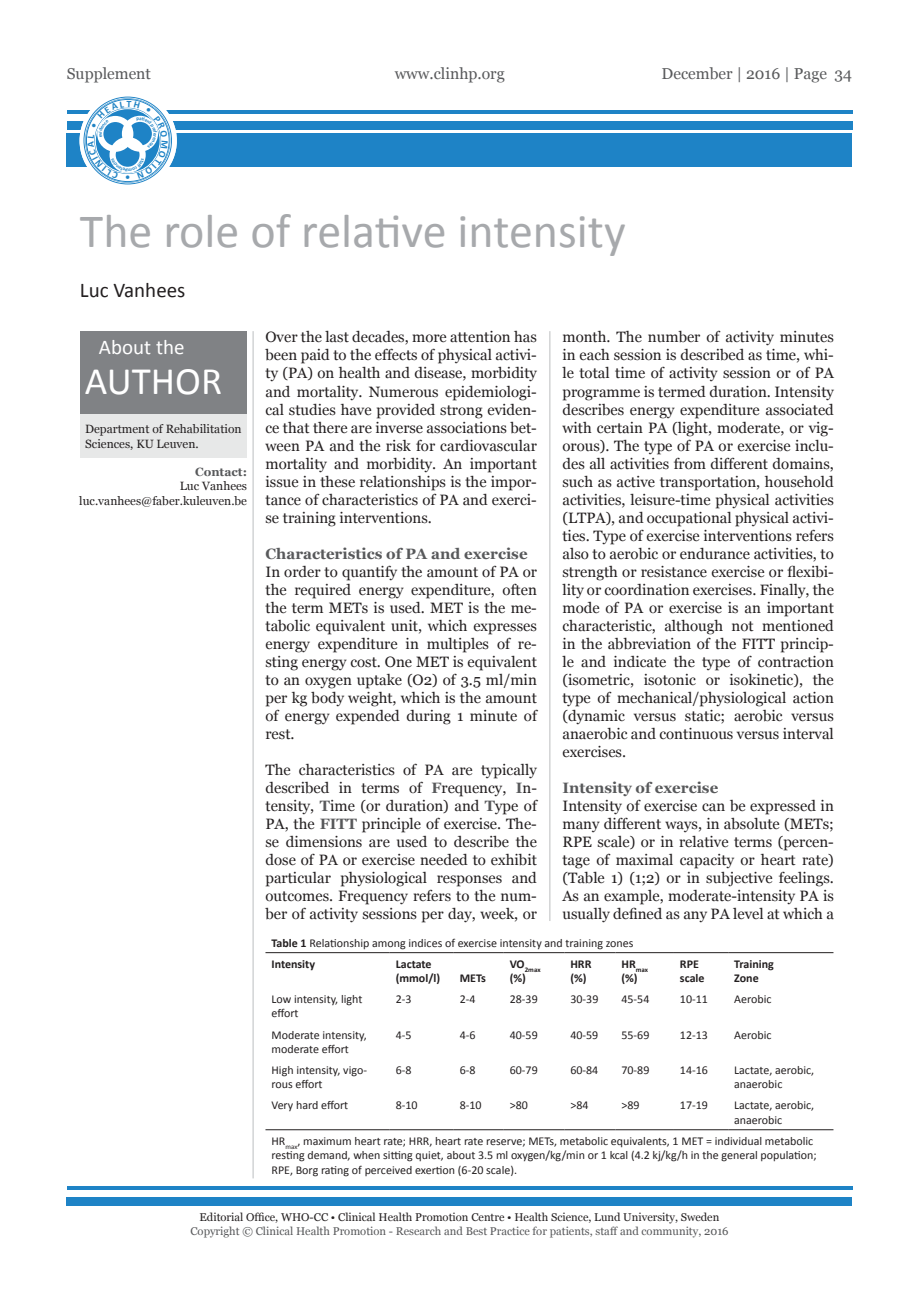
<style>
.page{position:relative;width:919px;height:1289px;background:#fff}
.page>*{position:absolute;margin:0;border:0;box-sizing:border-box;transform-origin:0 0}
.t1{font:48px "Calibri";color:#a7a9ac}
.t2{font:39px "Calibri";color:#fff}
.t3{font:21px "Calibri";color:#231f20}
.t4{font:21px "Calibri";color:#fff}
.t5{font:15.75px "Georgia";color:#58595b}
.t6{font:15px/18px "Georgia";color:#231f20;text-align:justify}
.t7{font:700 15px "Georgia";color:#58595b}
.t8{font:12px/14.4px "Calibri";color:#231f20}
.t9{font:12px/14.4px "Georgia";color:#231f20;text-align:right}
.t10{font:700 12px/14.4px "Calibri";color:#231f20}
.t11{font:700 12px "Georgia";color:#58595b}
.t12{font:11.25px "Georgia";color:#58595b}
.t13{font:11.25px "Georgia";color:#231f20}
.t14{font:700 7.05px "Calibri";color:#231f20}
.s1{font-weight:700;color:#58595b}
.s2{font-weight:700}
</style>
<div class="page">
<div style="left:67px;top:1197px;width:785px;height:8px;background:#1e83c6"></div>
<hr style="left:67px;top:1186px;width:785px;height:3px;background:#1e83c6">
<div style="left:67px;top:133px;width:784px;height:34px;background:#1e83c6"></div>
<div style="left:67px;top:122px;width:785px;height:8px;background:#1e83c6"></div>
<hr style="left:67px;top:111px;width:785px;height:3px;background:#1e83c6">
<svg style="left:80px;top:92px;width:97px;height:97px"></svg>
<hr style="left:549px;top:331px;width:1px;height:590px;background:#bcbec0">
<hr style="left:253px;top:331px;width:1px;height:847px;background:#bcbec0">
<div style="left:80px;top:331px;width:167px;height:83px;background:#808285"></div>
<div style="left:80px;top:414px;width:167px;height:44px;background:#e7e8e8"></div>
<hr style="left:265px;top:952px;width:124px;height:1px;background:#231f20">
<hr style="left:389px;top:952px;width:65px;height:1px;background:#231f20">
<hr style="left:454px;top:952px;width:49px;height:1px;background:#231f20">
<hr style="left:503px;top:952px;width:61px;height:1px;background:#231f20">
<hr style="left:564px;top:952px;width:51px;height:1px;background:#231f20">
<hr style="left:615px;top:952px;width:59px;height:1px;background:#231f20">
<hr style="left:674px;top:952px;width:54px;height:1px;background:#231f20">
<hr style="left:728px;top:952px;width:105px;height:1px;background:#231f20">
<hr style="left:265px;top:1129px;width:124px;height:1px;background:#231f20">
<hr style="left:389px;top:1129px;width:65px;height:1px;background:#231f20">
<hr style="left:454px;top:1129px;width:49px;height:1px;background:#231f20">
<hr style="left:503px;top:1129px;width:61px;height:1px;background:#231f20">
<hr style="left:564px;top:1129px;width:51px;height:1px;background:#231f20">
<hr style="left:615px;top:1129px;width:59px;height:1px;background:#231f20">
<hr style="left:674px;top:1129px;width:54px;height:1px;background:#231f20">
<hr style="left:728px;top:1129px;width:105px;height:1px;background:#231f20">
<svg style="left:87px;top:101px;width:81px;height:78px"></svg>
<p class="t5" style="left:67px;top:64px;width:86px">Supplement</p>
<p class="t5" style="left:394px;top:64px;width:112px">www.clinhp.org</p>
<p class="t5" style="left:661px;top:64px;width:192px">December | 2016 | Page 34</p>
<h1 class="t1" style="left:80px;top:200px;width:547px">The role of relative intensity</h1>
<h3 class="t3" style="left:80px;top:276px;width:107px">Luc Vanhees</h3>
<h3 class="t4" style="left:99px;top:334px;width:87px">About the</h3>
<h2 class="t2" style="left:85px;top:356px;width:139px">AUTHOR</h2>
<p class="t9" style="left:85px;top:422px;width:158px;text-align:left">Department of Rehabilitation<br>Sciences, KU Leuven.</p>
<p class="t11" style="left:195px;top:464px;width:53px">Contact:</p>
<p class="t9" style="left:79px;top:479px;width:169px">Luc Vanhees luc.vanhees@faber.kuleuven.be</p>
<p class="t6" style="left:265px;top:328px;width:273px">Over the last decades, more attention has been paid to the effects of physical activi&shy;ty (PA) on health and disease, morbidity and mortality. Numerous epidemiologi&shy;cal studies have provided strong eviden&shy;ce that there are inverse associations bet&shy;ween PA and the risk for cardiovascular mortality and morbidity. An important issue in these relationships is the impor&shy;tance of characteristics of PA and exerci&shy;se training interventions.</p>
<p class="t7" style="left:265px;top:543px;width:263px">Characteristics of PA and exercise</p>
<p class="t6" style="left:265px;top:562px;width:273px">In order to quantify the amount of PA or the required energy expenditure, often the term METs is used. MET is the me&shy;tabolic equivalent unit, which expresses energy expenditure in multiples of re&shy;sting energy cost. One MET is equivalent to an oxygen uptake (O2) of 3.5 ml/min per kg body weight, which is the amount of energy expended during 1 minute of rest.</p>
<p class="t6" style="left:265px;top:760px;width:273px">The characteristics of PA are typically described in terms of <span class="s1">F</span>requency, <span class="s1">I</span>n&shy;tensity, <span class="s1">T</span>ime (or duration) and <span class="s1">T</span>ype of PA, the <span class="s1">FITT</span> principle of exercise. The&shy;se dimensions are used to describe the dose of PA or exercise needed to exhibit particular physiological responses and outcomes. Frequency refers to the num&shy;ber of activity sessions per day, week, or</p>
<p class="t6" style="left:562px;top:328px;width:273px">month. The number of activity minutes in each session is described as time, whi&shy;le total time of activity session or of PA programme is termed duration. Intensity describes energy expenditure associated with certain PA (light, moderate, or vig&shy;orous). The type of PA or exercise inclu&shy;des all activities from different domains, such as active transportation, household activities, leisure-time physical activities (LTPA), and occupational physical activi&shy;ties. Type of exercise interventions refers also to aerobic or endurance activities, to strength or resistance exercise or flexibi&shy;lity or coordination exercises. Finally, the mode of PA or exercise is an important characteristic, although not mentioned in the abbreviation of the FITT princip&shy;le and indicate the type of contraction (isometric, isotonic or isokinetic), the type of mechanical/physiological action (dynamic versus static; aerobic versus anaerobic and continuous versus interval exercises.</p>
<p class="t7" style="left:562px;top:777px;width:157px">Intensity of exercise</p>
<p class="t6" style="left:562px;top:796px;width:273px">Intensity of exercise can be expressed in many different ways, in absolute (METs; RPE scale) or in relative terms (percen&shy;tage of maximal capacity or heart rate) (Table 1) (1;2) or in subjective feelings.<br>As an example, moderate-intensity PA is usually defined as any PA level at which a</p>
<p class="t8" style="left:271px;top:932px;width:363px;line-height:21px"><span class="s2">Table 1</span> Relationship among indices of exercise intensity and training zones<br><span class="s2">Intensity</span></p>
<p class="t14" style="left:509px;top:964px;width:32px"><sup>VO</sup>2max</p>
<p class="t10" style="left:509px;top:970px;width:18px">(%)</p>
<p class="t10" style="left:395px;top:956px;width:46px">Lactate (mmol/l)</p>
<p class="t10" style="left:570px;top:956px;width:23px">HRR (%)</p>
<p class="t14" style="left:621px;top:964px;width:28px"><sup>HR</sup>max</p>
<p class="t10" style="left:621px;top:970px;width:18px">(%)</p>
<p class="t10" style="left:459px;top:970px;width:28px">METs</p>
<p class="t10" style="left:680px;top:956px;width:26px">RPE scale</p>
<p class="t10" style="left:734px;top:956px;width:41px">Training<br>Zone</p>
<p class="t8" style="left:271px;top:991px;width:92px">Low intensity, light effort</p>
<p class="t8" style="left:395px;top:991px;width:17px">2-3</p>
<p class="t8" style="left:459px;top:991px;width:17px">2-4</p>
<p class="t8" style="left:509px;top:991px;width:30px">28-39</p>
<p class="t8" style="left:570px;top:991px;width:30px">30-39</p>
<p class="t8" style="left:621px;top:991px;width:30px">45-54</p>
<p class="t8" style="left:680px;top:991px;width:30px">10-11</p>
<p class="t8" style="left:734px;top:991px;width:39px">Aerobic</p>
<p class="t8" style="left:271px;top:1027px;width:97px">Moderate intensity, moderate effort</p>
<p class="t8" style="left:395px;top:1027px;width:17px">4-5</p>
<p class="t8" style="left:459px;top:1027px;width:17px">4-6</p>
<p class="t8" style="left:509px;top:1027px;width:30px">40-59</p>
<p class="t8" style="left:570px;top:1027px;width:30px">40-59</p>
<p class="t8" style="left:621px;top:1027px;width:30px">55-69</p>
<p class="t8" style="left:680px;top:1027px;width:30px">12-13</p>
<p class="t8" style="left:734px;top:1027px;width:39px">Aerobic</p>
<p class="t8" style="left:271px;top:1062px;width:97px">High intensity, vigo&shy;rous effort</p>
<p class="t8" style="left:395px;top:1062px;width:17px">6-8</p>
<p class="t8" style="left:459px;top:1062px;width:17px">6-8</p>
<p class="t8" style="left:509px;top:1062px;width:30px">60-79</p>
<p class="t8" style="left:570px;top:1062px;width:30px">60-84</p>
<p class="t8" style="left:621px;top:1062px;width:30px">70-89</p>
<p class="t8" style="left:680px;top:1062px;width:30px">14-16</p>
<p class="t8" style="left:734px;top:1062px;width:82px">Lactate, aerobic, anaerobic</p>
<p class="t8" style="left:271px;top:1098px;width:78px">Very hard effort</p>
<p class="t8" style="left:395px;top:1098px;width:23px">8-10</p>
<p class="t8" style="left:459px;top:1098px;width:23px">8-10</p>
<p class="t8" style="left:509px;top:1098px;width:20px">&gt;80</p>
<p class="t8" style="left:570px;top:1098px;width:20px">&gt;84</p>
<p class="t8" style="left:621px;top:1098px;width:20px">&gt;89</p>
<p class="t8" style="left:679px;top:1098px;width:30px">17-19</p>
<p class="t8" style="left:734px;top:1098px;width:82px">Lactate, aerobic, anaerobic</p>
<p class="t8" style="left:271px;top:1133px;width:547px">HR<sub>max</sub>, maximum heart rate; HRR, heart rate reserve; METs, metabolic equivalents, 1 MET = individual metabolic resting demand, when sitting quiet, about 3.5 ml oxygen/kg/min or 1 kcal (4.2 kj/kg/h in the general population;<br>RPE, Borg rating of perceived exertion (6-20 scale).</p>
<p class="t13" style="left:199px;top:1210px;width:521px">Editorial Office, WHO-CC • Clinical Health Promotion Centre • Health Science, Lund University, Sweden</p>
<p class="t12" style="left:190px;top:1223px;width:539px">Copyright © Clinical Health Promotion - Research and Best Practice for patients, staff and community, 2016</p>
</div>
